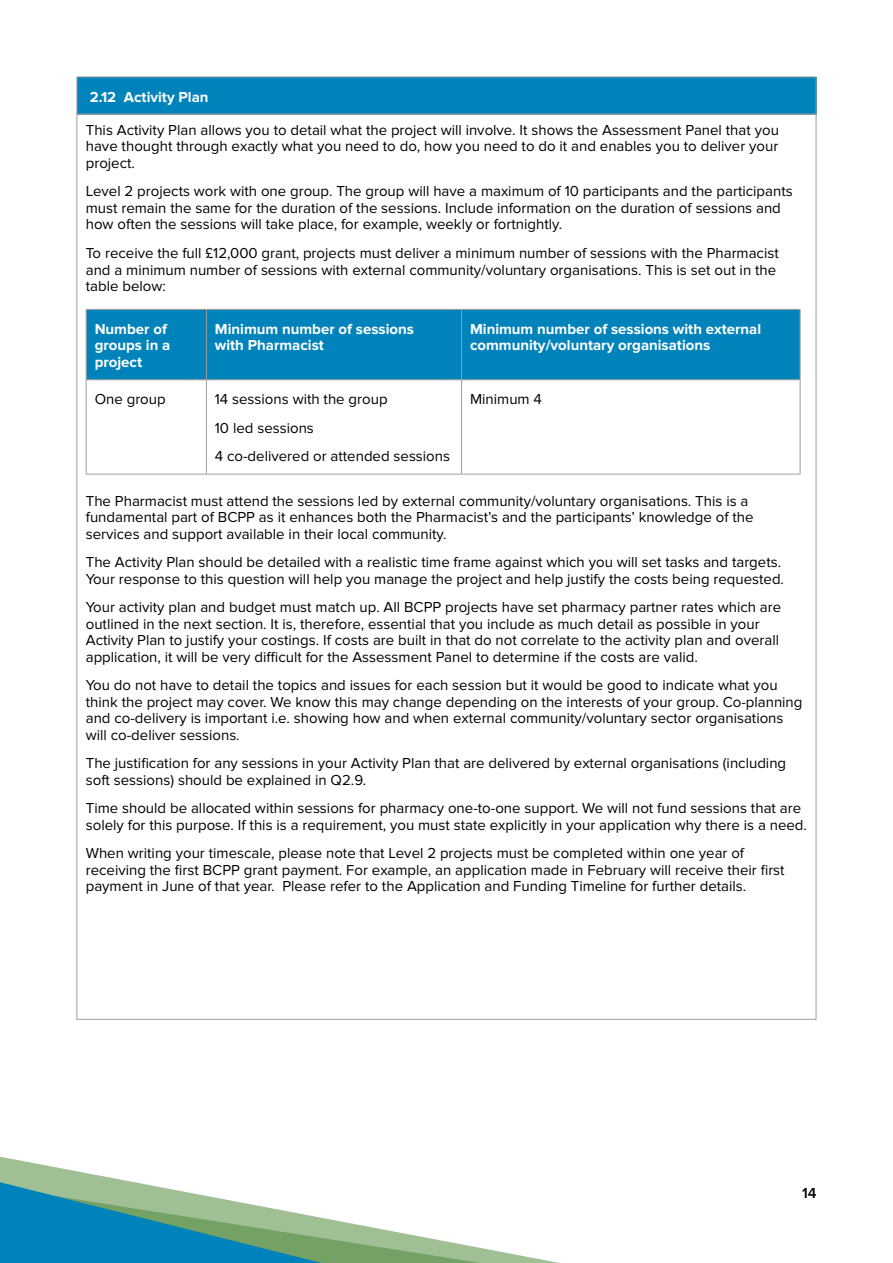
<style>
.page{position:relative;width:893px;height:1263px;background:#fff}
.page>*{position:absolute;margin:0;border:0;box-sizing:border-box;transform-origin:0 0}
.t1{font:15px/16.5px "Proxima Nova";color:#000}
.t2{font:700 15px/16.5px "Proxima Nova";color:#fff}
.t3{font:600 15px "Proxima Nova";color:#000}
</style>
<div class="page">
<svg style="left:0;top:1157px;width:559px;height:106px"></svg>
<svg style="left:0;top:1182px;width:480px;height:81px"></svg>
<div style="left:77px;top:77px;width:739px;height:37px;background:#0083bb"></div>
<hr style="left:77px;top:77px;width:739px;height:1px;background:#9d9d9c">
<hr style="left:77px;top:77px;width:1px;height:37px;background:#9d9d9c">
<hr style="left:816px;top:77px;width:1px;height:37px;background:#9d9d9c">
<div style="left:87px;top:310px;width:713px;height:69px;background:#0083bb"></div>
<hr style="left:86px;top:309px;width:120px;height:1px;background:#9d9d9c">
<hr style="left:86px;top:310px;width:1px;height:69px;background:#9d9d9c">
<hr style="left:206px;top:309px;width:256px;height:1px;background:#9d9d9c">
<hr style="left:206px;top:310px;width:1px;height:69px;background:#9d9d9c">
<hr style="left:462px;top:309px;width:338px;height:1px;background:#9d9d9c">
<hr style="left:461px;top:310px;width:1px;height:69px;background:#9d9d9c">
<hr style="left:800px;top:310px;width:1px;height:69px;background:#9d9d9c">
<hr style="left:86px;top:379px;width:120px;height:1px;background:#9d9d9c">
<hr style="left:86px;top:380px;width:1px;height:94px;background:#9d9d9c">
<hr style="left:206px;top:379px;width:256px;height:1px;background:#9d9d9c">
<hr style="left:206px;top:380px;width:1px;height:94px;background:#9d9d9c">
<hr style="left:462px;top:379px;width:338px;height:1px;background:#9d9d9c">
<hr style="left:461px;top:380px;width:1px;height:94px;background:#9d9d9c">
<hr style="left:800px;top:380px;width:1px;height:94px;background:#9d9d9c">
<hr style="left:86px;top:474px;width:120px;height:1px;background:#9d9d9c">
<hr style="left:206px;top:474px;width:256px;height:1px;background:#9d9d9c">
<hr style="left:462px;top:474px;width:338px;height:1px;background:#9d9d9c">
<p class="t2" style="left:90px;top:89px;width:120px">2.12 Activity Plan</p>
<p class="t1" style="left:86px;top:122px;width:695px;text-align:justify">This Activity Plan allows you to detail what the project will involve. It shows the Assessment Panel that you have thought through exactly what you need to do, how you need to do it and enables you to deliver your project.</p>
<p class="t1" style="left:86px;top:183px;width:708px">Level 2 projects work with one group. The group will have a maximum of 10 participants and the participants must remain the same for the duration of the sessions. Include information on the duration of sessions and how often the sessions will take place, for example, weekly or fortnightly.</p>
<p class="t1" style="left:86px;top:245px;width:694px">To receive the full £12,000 grant, projects must deliver a minimum number of sessions with the Pharmacist and a minimum number of sessions with external community/voluntary organisations. This is set out in the table below:</p>
<p class="t2" style="left:95px;top:321px;width:77px">Number of groups in a project</p>
<p class="t2" style="left:215px;top:321px;width:201px">Minimum number of sessions with Pharmacist</p>
<p class="t2" style="left:470px;top:321px;width:293px">Minimum number of sessions with external community/voluntary organisations</p>
<p class="t1" style="left:95px;top:391px;width:73px">One group</p>
<p class="t1" style="left:215px;top:385px;width:237px;line-height:28.5px">14 sessions with the group<br>10 led sessions<br>4 co-delivered or attended sessions</p>
<p class="t1" style="left:470px;top:391px;width:73px">Minimum 4</p>
<p class="t1" style="left:86px;top:492px;width:669px">The Pharmacist must attend the sessions led by external community/voluntary organisations. This is a fundamental part of BCPP as it enhances both the Pharmacist’s and the participants’ knowledge of the services and support available in their local community.</p>
<p class="t1" style="left:86px;top:554px;width:700px">The Activity Plan should be detailed with a realistic time frame against which you will set tasks and targets.<br>Your response to this question will help you manage the project and help justify the costs being requested.</p>
<p class="t1" style="left:86px;top:599px;width:697px">Your activity plan and budget must match up. All BCPP projects have set pharmacy partner rates which are outlined in the next section. It is, therefore, essential that you include as much detail as possible in your Activity Plan to justify your costings. If costs are built in that do not correlate to the activity plan and overall application, it will be very difficult for the Assessment Panel to determine if the costs are valid.</p>
<p class="t1" style="left:86px;top:677px;width:718px">You do not have to detail the topics and issues for each session but it would be good to indicate what you think the project may cover. We know this may change depending on the interests of your group. Co-planning and co-delivery is important i.e. showing how and when external community/voluntary sector organisations will co-deliver sessions.</p>
<p class="t1" style="left:86px;top:755px;width:702px">The justification for any sessions in your Activity Plan that are delivered by external organisations (including soft sessions) should be explained in Q2.9.</p>
<p class="t1" style="left:86px;top:800px;width:723px">Time should be allocated within sessions for pharmacy one-to-one support. We will not fund sessions that are solely for this purpose. If this is a requirement, you must state explicitly in your application why there is a need.</p>
<p class="t1" style="left:86px;top:845px;width:700px">When writing your timescale, please note that Level 2 projects must be completed within one year of receiving the first BCPP grant payment. For example, an application made in February will receive their first payment in June of that year. Please refer to the Application and Funding Timeline for further details.</p>
<p class="t3" style="left:802px;top:1185px;width:16px">14</p>
</div>
